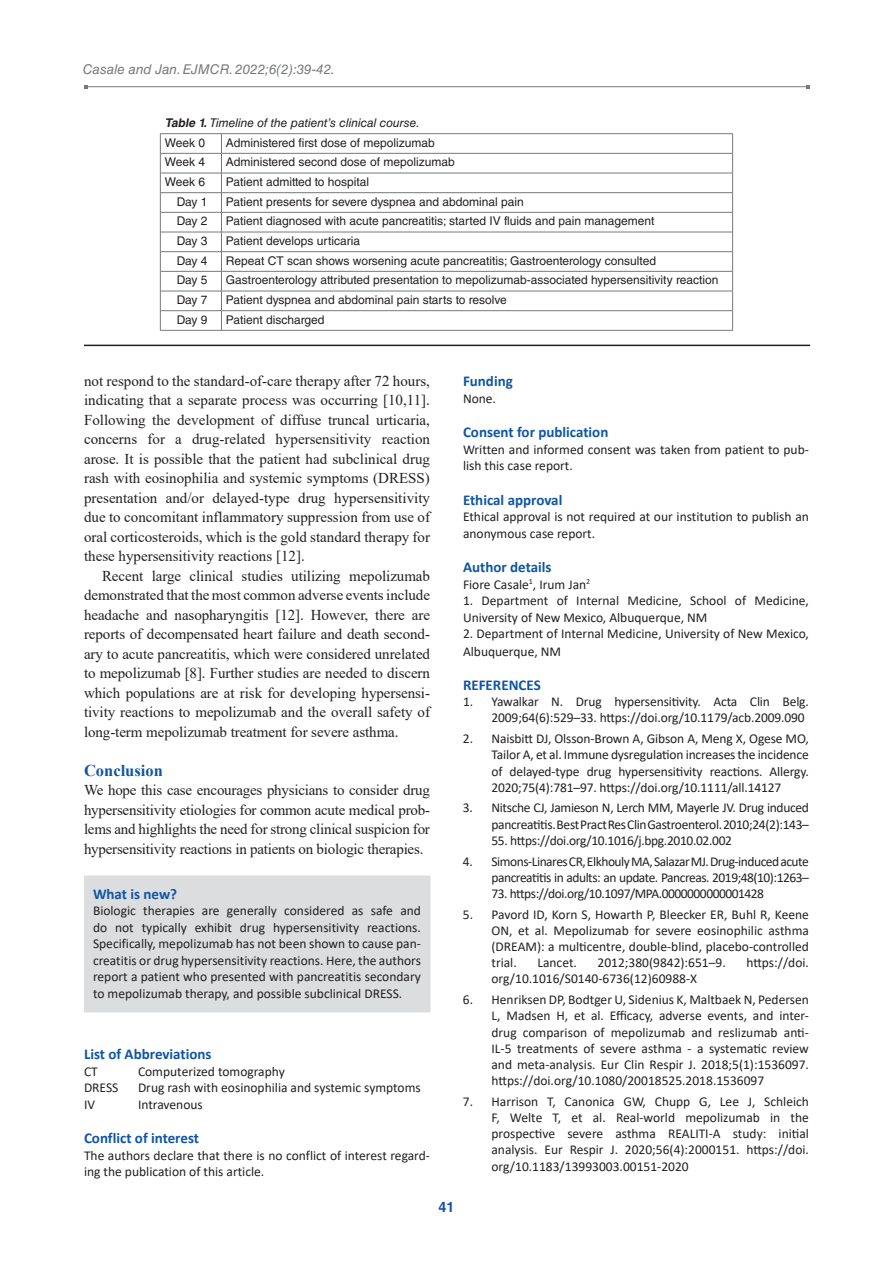
<style>
.page{position:relative;width:893px;height:1263px;background:#fff}
.page>*{position:absolute;margin:0;border:0;box-sizing:border-box;transform-origin:0 0}
.t1{font:700 16.5px "Times New Roman";color:#1055a4}
.t2{font:15px/19.5px "Times New Roman";letter-spacing:-.005em;color:#231f20;text-align:justify}
.t3{font:700 15px "Calibri";color:#1055a4}
.t4{font:700 14.25px "Helvetica LT Std";color:#1055a4}
.t5{font:13.5px/16.2px "Calibri";color:#231f20}
.t6{font:13.5px/16.2px "Calibri";letter-spacing:-.035em;color:#231f20;text-align:right}
.t7{font:13.5px/16.2px "Calibri";letter-spacing:-.025em;color:#231f20;text-align:right}
.t8{font:italic 13.5px "Helvetica LT Std";color:#76787b}
.t9{font:12px "Helvetica LT Std";color:#231f20}
.t10{font:italic 12px/19.6px "Helvetica LT Std";color:#231f20}
.s1{font-weight:700}
.s2{font-style:normal}
</style>
<div class="page">
<hr style="left:86px;top:86px;width:721px;height:1px;background:#76787b">
<div style="left:84px;top:876px;width:346px;height:136px;background:#dcdddf"></div>
<hr style="left:160px;top:133px;width:61px;height:1px;background:#76787b">
<hr style="left:221px;top:133px;width:512px;height:1px;background:#76787b">
<hr style="left:160px;top:153px;width:61px;height:1px;background:#76787b">
<hr style="left:221px;top:153px;width:512px;height:1px;background:#76787b">
<hr style="left:160px;top:173px;width:61px;height:1px;background:#76787b">
<hr style="left:221px;top:173px;width:512px;height:1px;background:#76787b">
<hr style="left:160px;top:192px;width:61px;height:1px;background:#76787b">
<hr style="left:221px;top:192px;width:512px;height:1px;background:#76787b">
<hr style="left:160px;top:212px;width:61px;height:1px;background:#76787b">
<hr style="left:221px;top:212px;width:512px;height:1px;background:#76787b">
<hr style="left:160px;top:232px;width:61px;height:1px;background:#76787b">
<hr style="left:221px;top:232px;width:512px;height:1px;background:#76787b">
<hr style="left:160px;top:251px;width:61px;height:1px;background:#76787b">
<hr style="left:221px;top:251px;width:512px;height:1px;background:#76787b">
<hr style="left:160px;top:271px;width:61px;height:1px;background:#76787b">
<hr style="left:221px;top:271px;width:512px;height:1px;background:#76787b">
<hr style="left:160px;top:291px;width:61px;height:1px;background:#76787b">
<hr style="left:221px;top:291px;width:512px;height:1px;background:#76787b">
<hr style="left:160px;top:310px;width:61px;height:1px;background:#76787b">
<svg style="left:160px;top:134px;width:1px;height:196px"></svg>
<hr style="left:221px;top:310px;width:512px;height:1px;background:#76787b">
<svg style="left:221px;top:134px;width:1px;height:196px"></svg>
<svg style="left:732px;top:134px;width:1px;height:196px"></svg>
<hr style="left:160px;top:330px;width:61px;height:1px;background:#76787b">
<hr style="left:221px;top:330px;width:512px;height:1px;background:#76787b">
<hr style="left:84px;top:345px;width:726px;height:1px;background:#231f20">
<p class="t8" style="left:83px;top:61px;width:254px">Casale and Jan. EJMCR. 2022;6(2):39-42.</p>
<p class="t10" style="left:165px;top:113px;width:256px"><span class="s1">Table 1.</span>Timeline of the patient’s clinical course.<br><span class="s2">Week 0</span></p>
<p class="t9" style="left:226px;top:136px;width:210px">Administered first dose of mepolizumab</p>
<p class="t9" style="left:165px;top:155px;width:42px">Week 4</p>
<p class="t9" style="left:226px;top:155px;width:230px">Administered second dose of mepolizumab</p>
<p class="t9" style="left:165px;top:175px;width:42px">Week 6</p>
<p class="t9" style="left:226px;top:175px;width:145px">Patient admitted to hospital</p>
<p class="t9" style="left:177px;top:195px;width:32px">Day 1</p>
<p class="t9" style="left:226px;top:195px;width:299px">Patient presents for severe dyspnea and abdominal pain</p>
<p class="t9" style="left:177px;top:214px;width:32px">Day 2</p>
<p class="t9" style="left:226px;top:214px;width:430px">Patient diagnosed with acute pancreatitis; started IV fluids and pain management</p>
<p class="t9" style="left:177px;top:234px;width:32px">Day 3</p>
<p class="t9" style="left:226px;top:234px;width:136px">Patient develops urticaria</p>
<p class="t9" style="left:177px;top:254px;width:32px">Day 4</p>
<p class="t9" style="left:226px;top:254px;width:432px">Repeat CT scan shows worsening acute pancreatitis; Gastroenterology consulted</p>
<p class="t9" style="left:177px;top:273px;width:32px">Day 5</p>
<p class="t9" style="left:226px;top:273px;width:494px">Gastroenterology attributed presentation to mepolizumab-associated hypersensitivity reaction</p>
<p class="t9" style="left:177px;top:293px;width:32px">Day 7</p>
<p class="t9" style="left:226px;top:293px;width:282px">Patient dyspnea and abdominal pain starts to resolve</p>
<p class="t9" style="left:177px;top:313px;width:32px">Day 9</p>
<p class="t9" style="left:226px;top:313px;width:100px">Patient discharged</p>
<p class="t2" style="left:84px;top:370px;width:347px">not respond to the standard-of-care therapy after 72 hours, indicating that a separate process was occurring [10,11].<br>Following the development of diffuse truncal urticaria, concerns for a drug-related hypersensitivity reaction arose. It is possible that the patient had subclinical drug rash with eosinophilia and systemic symptoms (DRESS) presentation and/or delayed-type drug hypersensitivity due to concomitant inflammatory suppression from use of oral corticosteroids, which is the gold standard therapy for these hypersensitivity reactions [12].</p>
<p class="t2" style="left:84px;top:565px;width:348px;text-indent:18px">Recent large clinical studies utilizing mepolizumab demonstrated that the most common adverse events include headache and nasopharyngitis [12]. However, there are reports of decompensated heart failure and death second&shy;ary to acute pancreatitis, which were considered unrelated to mepolizumab [8]. Further studies are needed to discern which populations are at risk for developing hypersensi&shy;tivity reactions to mepolizumab and the overall safety of long-term mepolizumab treatment for severe asthma.</p>
<p class="t1" style="left:84px;top:758px;width:80px">Conclusion</p>
<p class="t2" style="left:84px;top:780px;width:348px">We hope this case encourages physicians to consider drug hypersensitivity etiologies for common acute medical prob&shy;lems and highlights the need for strong clinical suspicion for hypersensitivity reactions in patients on biologic therapies.</p>
<p class="t3" style="left:93px;top:883px;width:86px">What is new?</p>
<p class="t5" style="left:93px;top:902px;width:329px;text-align:justify">Biologic therapies are generally considered as safe and do not typically exhibit drug hypersensitivity reactions.<br>Specifically, mepolizumab has not been shown to cause pan&shy;creatitis or drug hypersensitivity reactions. Here, the authors report a patient who presented with pancreatitis secondary to mepolizumab therapy, and possible subclinical DRESS.</p>
<p class="t3" style="left:84px;top:1043px;width:129px">List of Abbreviations</p>
<p class="t5" style="left:84px;top:1063px;width:15px">CT</p>
<p class="t5" style="left:138px;top:1063px;width:148px">Computerized tomography</p>
<p class="t5" style="left:84px;top:1079px;width:36px">DRESS</p>
<p class="t5" style="left:138px;top:1079px;width:284px">Drug rash with eosinophilia and systemic symptoms</p>
<p class="t5" style="left:84px;top:1096px;width:13px">IV</p>
<p class="t5" style="left:138px;top:1096px;width:66px">Intravenous</p>
<p class="t3" style="left:84px;top:1127px;width:117px">Conflict of interest</p>
<p class="t5" style="left:84px;top:1146px;width:347px">The authors declare that there is no conflict of interest regard&shy;ing the publication of this article.</p>
<p class="t4" style="left:439px;top:1198px;width:17px">41</p>
<p class="t3" style="left:463px;top:371px;width:51px">Funding</p>
<p class="t5" style="left:463px;top:390px;width:35px">None.</p>
<p class="t3" style="left:463px;top:422px;width:147px">Consent for publication</p>
<p class="t5" style="left:463px;top:441px;width:347px">Written and informed consent was taken from patient to pub&shy;lish this case report.</p>
<p class="t3" style="left:463px;top:489px;width:101px">Ethical approval</p>
<p class="t5" style="left:463px;top:508px;width:347px">Ethical approval is not required at our institution to publish an anonymous case report.</p>
<p class="t3" style="left:463px;top:557px;width:90px">Author details</p>
<p class="t5" style="left:463px;top:576px;width:129px">Fiore Casale<sup>1</sup>, Irum Jan<sup>2</sup></p>
<p class="t5" style="left:463px;top:592px;width:347px">1. Department of Internal Medicine, School of Medicine,<br>University of New Mexico, Albuquerque, NM</p>
<p class="t5" style="left:463px;top:625px;width:347px;line-height:17.1px">2. Department of Internal Medicine, University of New Mexico,<br>Albuquerque, NM</p>
<p class="t3" style="left:463px;top:674px;width:79px">REFERENCES</p>
<p class="t5" style="left:491px;top:693px;width:319px;text-indent:-28px">1. Yawalkar N. Drug hypersensitivity. Acta Clin Belg.<br>2009;64(6):529–33. https://doi.org/10.1179/acb.2009.090</p>
<p class="t5" style="left:491px;top:730px;width:319px;text-align:justify;text-indent:-28px">2. Naisbitt DJ, Olsson-Brown A, Gibson A, Meng X, Ogese MO, Tailor A, et al. Immune dysregulation increases the incidence of delayed-type drug hypersensitivity reactions. Allergy.<br>2020;75(4):781–97. https://doi.org/10.1111/all.14127</p>
<p class="t7" style="left:463px;top:799px;width:347px">3. Nitsche CJ, Jamieson N, Lerch MM, Mayerle JV. Drug induced pancreatitis. Best Pract Res Clin Gastroenterol. 2010;24(2):143–</p>
<p class="t7" style="left:491px;top:832px;width:242px">55. https://doi.org/10.1016/j.bpg.2010.02.002</p>
<p class="t6" style="left:463px;top:853px;width:347px">4. Simons-Linares CR, Elkhouly MA, Salazar MJ. Drug-induced acute pancreatitis in adults: an update. Pancreas. 2019;48(10):1263–</p>
<p class="t6" style="left:491px;top:885px;width:274px">73. https://doi.org/10.1097/MPA.0000000000001428</p>
<p class="t5" style="left:491px;top:906px;width:319px;text-align:justify;text-indent:-28px">5. Pavord ID, Korn S, Howarth P, Bleecker ER, Buhl R, Keene ON, et al. Mepolizumab for severe eosinophilic asthma (DREAM): a multicentre, double-blind, placebo-controlled trial.</p>
<p class="t5" style="left:537px;top:954px;width:41px">Lancet.</p>
<p class="t5" style="left:597px;top:954px;width:130px">2012;380(9842):651–9.</p>
<p class="t5" style="left:746px;top:954px;width:64px">https://doi.</p>
<p class="t5" style="left:491px;top:970px;width:207px">org/10.1016/S0140-6736(12)60988-X</p>
<p class="t5" style="left:491px;top:991px;width:319px;text-align:justify;text-indent:-28px">6. Henriksen DP, Bodtger U, Sidenius K, Maltbaek N, Pedersen L, Madsen H, et al. Efficacy, adverse events, and inter&shy;drug comparison of mepolizumab and reslizumab anti-IL-5 treatments of severe asthma - a systematic review and meta-analysis. Eur Clin Respir J. 2018;5(1):1536097. https://doi.org/10.1080/20018525.2018.1536097</p>
<p class="t5" style="left:491px;top:1093px;width:319px;text-align:justify;text-indent:-28px">7. Harrison T, Canonica GW, Chupp G, Lee J, Schleich F, Welte T, et al. Real-world mepolizumab in the prospective severe asthma REALITI-A study: initial analysis. Eur Respir J. 2020;56(4):2000151. https://doi. org/10.1183/13993003.00151-2020</p>
</div>
